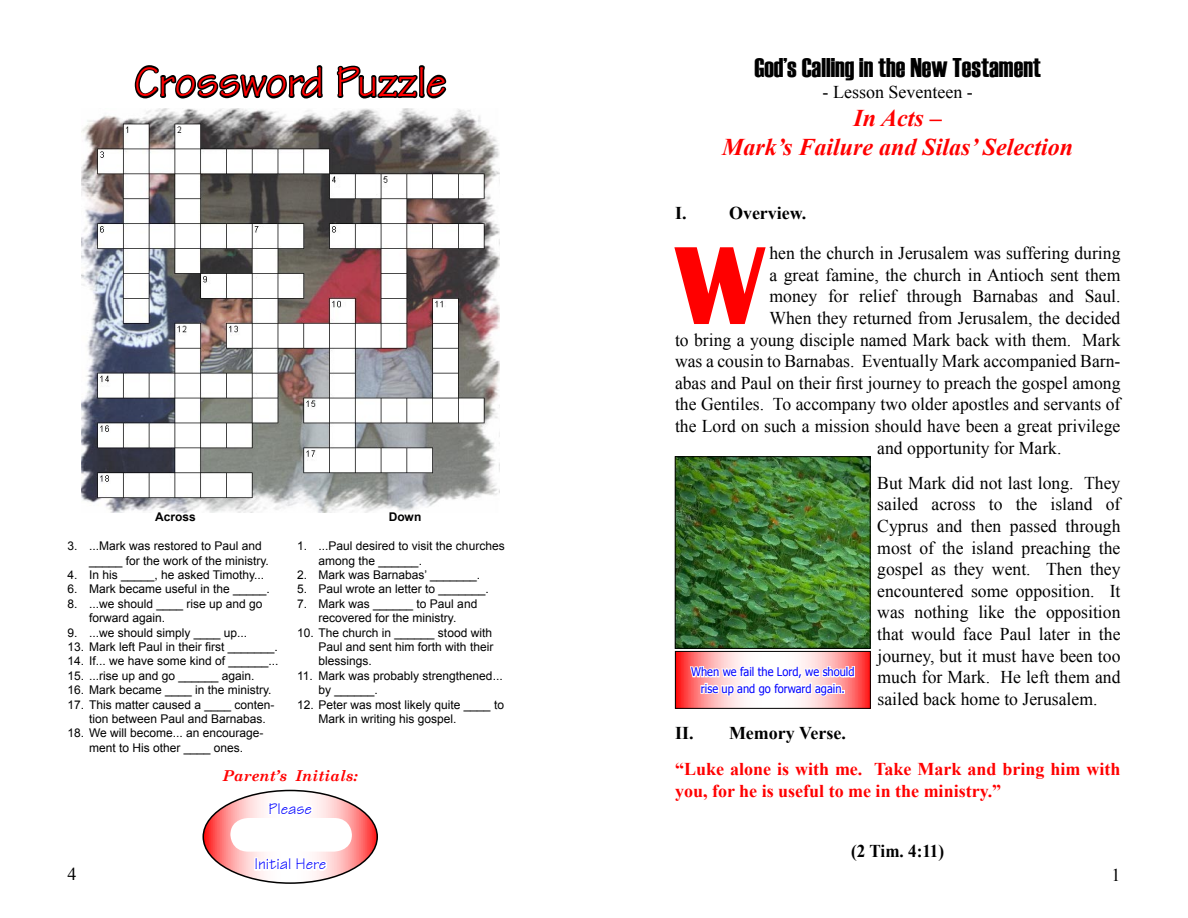
<style>
.page{position:relative;width:1188px;height:918px;background:#fff}
.page>*{position:absolute;margin:0;border:0;box-sizing:border-box;transform-origin:0 0}
.t1{font:700 115.2px "Britannic";color:#f00}
.t2{font:45px "Technical Plain";color:#f00}
.t3{font:27px "Haettenschweiler";color:#000}
.t4{font:italic 700 24px/28.8px "Times New Roman";color:#f00;text-align:center}
.t5{font:18px/21.6px "Times New Roman";color:#000;text-align:justify}
.t6{font:700 18px/21.6px "Times New Roman";color:#f00}
.t7{font:700 18px "Times New Roman";color:#000}
.t8{font:700 18px "Times New Roman";color:#000;scale:.95 1}
.t9{font:16.5px "Technical Plain";color:#00f}
.t10{font:italic 700 15px "Century Schoolbook";color:#f00}
.t11{font:12px/14.4px "Arial";color:#000}
.t12{font:12px/16.5px "Tahoma";color:#00f;text-align:center;scale:.92 1}
.t13{font:700 12px "Arial";color:#000}
</style>
<div class="page">
<img style="left:677px;top:458px;width:192px;height:189px">
<div style="left:675px;top:456px;width:196px;height:193px;border:1px solid #000"></div>
<svg style="left:677px;top:653px;width:192px;height:54px"></svg>
<svg style="left:688px;top:659px;width:168px;height:42px"></svg>
<div style="left:675px;top:651px;width:196px;height:58px;border:1px solid #000"></div>
<img style="left:81px;top:108px;width:419px;height:405px">
<svg style="left:203px;top:790px;width:174px;height:93px"></svg>
<div style="left:202px;top:790px;width:176px;height:94px;border:2px solid #000;border-radius:50%"></div>
<svg style="left:230px;top:799px;width:122px;height:75px"></svg>
<svg style="left:134px;top:65px;width:189px;height:34px"></svg>
<svg style="left:336px;top:65px;width:111px;height:34px"></svg>
<h2 class="t2" style="left:134px;top:54px;width:313px">Crossword Puzzle</h2>
<p class="t13" style="left:155px;top:509px;width:42px">Across</p>
<p class="t11" style="left:89px;top:539px;width:181px;text-indent:-22px">3. ...Mark was restored to Paul and _____ for the work of the ministry.</p>
<p class="t11" style="left:68px;top:567px;width:198px">4. In his _____, he asked Timothy...</p>
<p class="t11" style="left:68px;top:582px;width:204px">6. Mark became useful in the _____.</p>
<p class="t11" style="left:89px;top:596px;width:175px;text-indent:-22px">8. ...we should ____ rise up and go forward again.</p>
<p class="t11" style="left:68px;top:625px;width:181px">9. ...we should simply ____ up...</p>
<p class="t11" style="left:68px;top:639px;width:212px">13. Mark left Paul in their first _______.</p>
<p class="t11" style="left:68px;top:654px;width:213px">14. If... we have some kind of ______...</p>
<p class="t11" style="left:68px;top:668px;width:189px">15. ...rise up and go ______ again.</p>
<p class="t11" style="left:68px;top:683px;width:206px">16. Mark became ____ in the ministry.</p>
<p class="t11" style="left:89px;top:697px;width:187px;text-indent:-22px">17. This matter caused a ____ conten&shy;tion between Paul and Barnabas.</p>
<p class="t11" style="left:68px;top:726px;width:198px;text-align:center">18. We will become... an encourage&shy;ment to His other ____ ones.</p>
<p class="t10" style="left:223px;top:765px;width:136px">Parent’s Initials:</p>
<h3 class="t9" style="left:269px;top:798px;width:45px">Please</h3>
<p class="t13" style="left:389px;top:509px;width:34px">Down</p>
<p class="t11" style="left:319px;top:539px;width:188px;text-indent:-22px">1. ...Paul desired to visit the churches among the ______.</p>
<p class="t11" style="left:297px;top:567px;width:185px">2. Mark was Barnabas’ _______.</p>
<p class="t11" style="left:297px;top:582px;width:193px">5. Paul wrote an letter to _______.</p>
<p class="t11" style="left:297px;top:596px;width:182px;text-align:center">7. Mark was ______ to Paul and recovered for the ministry.</p>
<p class="t11" style="left:319px;top:625px;width:176px;text-align:justify;text-indent:-22px">10. The church in ______ stood with Paul and sent him forth with their blessings.</p>
<p class="t11" style="left:319px;top:668px;width:186px;text-indent:-22px">11. Mark was probably strengthened... by ______.</p>
<p class="t11" style="left:319px;top:697px;width:187px;text-indent:-22px">12. Peter was most likely quite ____ to<br>Mark in writing his gospel.</p>
<h3 class="t5" style="left:68px;top:863px;width:10px">4</h3>
<h3 class="t9" style="left:254px;top:854px;width:73px">Initial Here</h3>
<h3 class="t3" style="left:754px;top:52px;width:288px">God’s Calling in the New Testament</h3>
<h3 class="t5" style="left:823px;top:81px;width:152px">- Lesson Seventeen -</h3>
<h3 class="t4" style="left:722px;top:103px;width:353px">In Acts –<br>Mark’s Failure and Silas’ Selection</h3>
<h3 class="t7" style="left:675px;top:201px;width:133px">I. Overview.</h3>
<h1 class="t1" style="left:675px;top:221px;width:91px">W</h1>
<h3 class="t5" style="left:769px;top:242px;width:353px">hen the church in Jerusalem was suffering during</h3>
<h3 class="t5" style="left:769px;top:264px;width:353px">a great famine, the church in Antioch sent them</h3>
<h3 class="t5" style="left:769px;top:285px;width:353px">money for relief through Barnabas and Saul.</h3>
<h3 class="t5" style="left:769px;top:307px;width:353px">When they returned from Jerusalem, the decided</h3>
<h3 class="t5" style="left:675px;top:329px;width:447px">to bring a young disciple named Mark back with them. Mark</h3>
<h3 class="t5" style="left:675px;top:350px;width:447px">was a cousin to Barnabas. Eventually Mark accompanied Barn-</h3>
<h3 class="t5" style="left:675px;top:372px;width:447px">abas and Paul on their first journey to preach the gospel among</h3>
<h3 class="t5" style="left:675px;top:393px;width:447px">the Gentiles. To accompany two older apostles and servants of</h3>
<h3 class="t5" style="left:675px;top:415px;width:447px">the Lord on such a mission should have been a great privilege</h3>
<h3 class="t5" style="left:877px;top:437px;width:186px">and opportunity for Mark.</h3>
<p class="t5" style="left:877px;top:472px;width:245px">But Mark did not last long. They sailed across to the island of Cyprus and then passed through most of the island preaching the gospel as they went. Then they encountered some opposition. It was nothing like the opposition that would face Paul later in the journey, but it must have been too much for Mark. He left them and sailed back home to Jerusalem.</p>
<p class="t12" style="left:691px;top:663px;width:179px">When we fail the Lord, we should rise up and go forward again.</p>
<h3 class="t7" style="left:675px;top:720px;width:172px">II. Memory Verse.</h3>
<h3 class="t6" style="left:675px;top:758px;width:447px">“Luke alone is with me. Take Mark and bring him with you, for he is useful to me in the ministry.”</h3>
<h3 class="t8" style="left:851px;top:839px;width:99px">(2 Tim. 4:11)</h3>
<h3 class="t5" style="left:1112px;top:864px;width:10px">1</h3>
</div>
